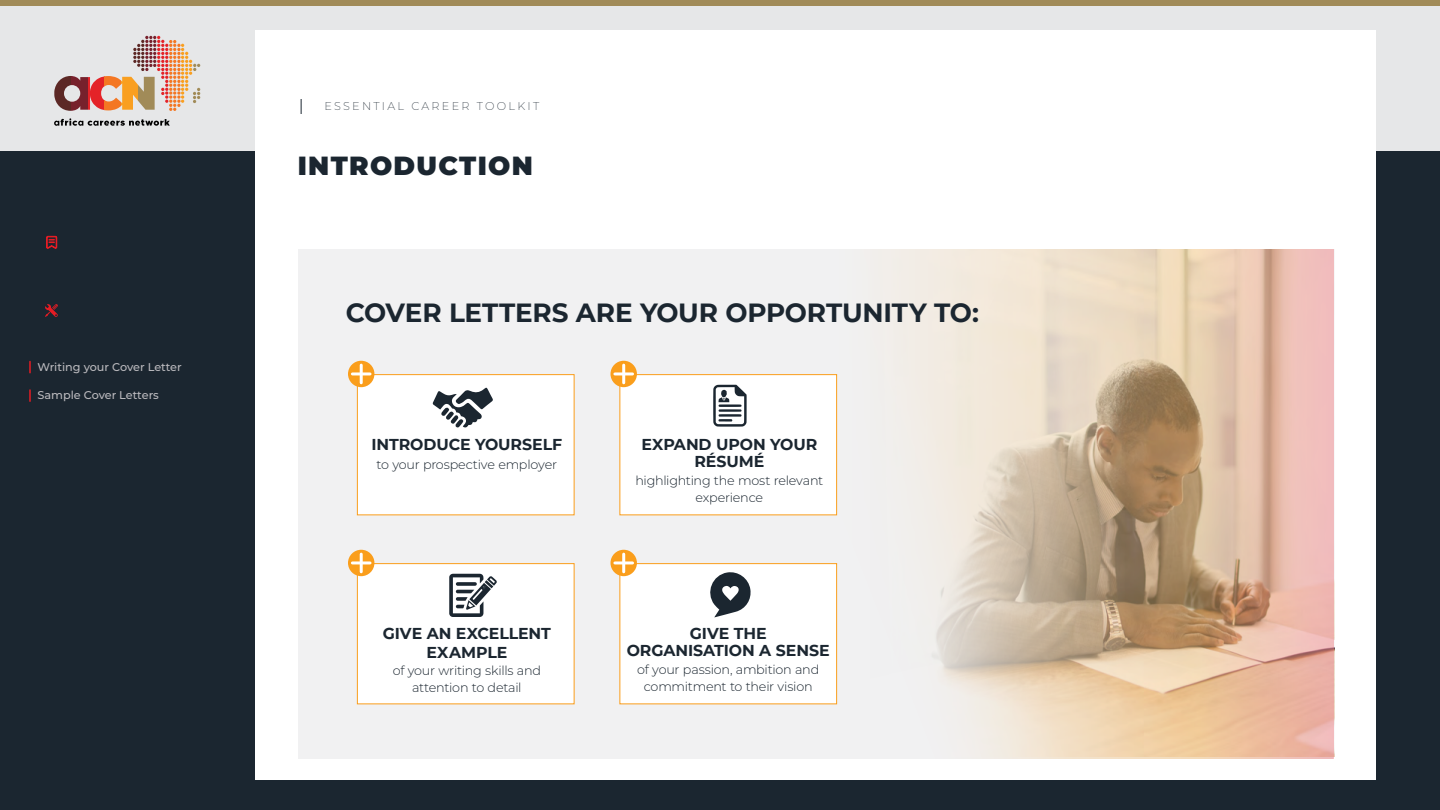
<style>
.page{position:relative;width:1440px;height:810px;background:#e6e7e8}
.page>*{position:absolute;margin:0;border:0;box-sizing:border-box;transform-origin:0 0}
.t1{font:700 26.25px "Montserrat";letter-spacing:-.01em;color:#1b2630}
.t2{font:900 26.25px "Montserrat";letter-spacing:.05em;color:#1b2630}
.t3{font:700 15.75px/17.2px "Montserrat";letter-spacing:-.005em;color:#1b2630;text-align:center}
.t4{font:300 12.75px/17.2px "Montserrat";letter-spacing:-.02em;color:#1b2630;text-align:center}
.t5{font:500 11.25px "Montserrat";color:#bbbabe}
.t6{font:200 11.25px "Montserrat";letter-spacing:.2em;color:#1b2630}
</style>
<div class="page">
<div style="left:0;top:152px;width:1440px;height:658px;background:#1b2630"></div>
<div style="left:255px;top:30px;width:1121px;height:750px;background:#fff"></div>
<svg style="left:301px;top:99px;width:1px;height:15px"></svg>
<svg style="left:46px;top:236px;width:11px;height:13px"></svg>
<svg style="left:54px;top:76px;width:17px;height:35px"></svg>
<svg style="left:71px;top:76px;width:17px;height:35px"></svg>
<svg style="left:88px;top:76px;width:17px;height:35px"></svg>
<svg style="left:105px;top:76px;width:16px;height:35px"></svg>
<div style="left:121px;top:76px;width:17px;height:35px;background:#f99f20"></div>
<svg style="left:54px;top:118px;width:116px;height:8px"></svg>
<svg style="left:133px;top:36px;width:67px;height:75px"></svg>
<div style="left:298px;top:249px;width:1036px;height:509px;background:#f1f1f2"></div>
<svg style="left:45px;top:304px;width:13px;height:13px"></svg>
<svg style="left:29px;top:390px;width:2px;height:11px"></svg>
<svg style="left:29px;top:362px;width:2px;height:11px"></svg>
<div style="left:0;top:0;width:1440px;height:6px;background:#a18b58"></div>
<svg style="left:808px;top:249px;width:526px;height:509px"></svg>
<div style="left:357px;top:374px;width:217px;height:141px;background:#fff;border:1px solid #fa9e1c"></div>
<svg style="left:348px;top:361px;width:26px;height:26px"></svg>
<hr style="left:360px;top:365px;width:3px;height:18px;background:#fff">
<hr style="left:352px;top:372px;width:18px;height:3px;background:#fff">
<div style="left:620px;top:374px;width:217px;height:141px;background:#fff;border:1px solid #fa9e1c"></div>
<svg style="left:610px;top:361px;width:27px;height:26px"></svg>
<hr style="left:622px;top:365px;width:3px;height:18px;background:#fff">
<hr style="left:615px;top:372px;width:18px;height:3px;background:#fff">
<div style="left:357px;top:563px;width:217px;height:141px;background:#fff;border:1px solid #fa9e1c"></div>
<svg style="left:348px;top:550px;width:26px;height:26px"></svg>
<hr style="left:360px;top:554px;width:3px;height:18px;background:#fff">
<hr style="left:352px;top:561px;width:18px;height:3px;background:#fff">
<div style="left:620px;top:563px;width:217px;height:141px;background:#fff;border:1px solid #fa9e1c"></div>
<svg style="left:610px;top:550px;width:27px;height:26px"></svg>
<hr style="left:622px;top:554px;width:3px;height:18px;background:#fff">
<hr style="left:615px;top:561px;width:18px;height:3px;background:#fff">
<svg style="left:433px;top:387px;width:60px;height:41px"></svg>
<svg style="left:713px;top:385px;width:34px;height:42px"></svg>
<svg style="left:449px;top:574px;width:48px;height:43px"></svg>
<svg style="left:710px;top:572px;width:41px;height:45px"></svg>
<p class="t5" style="left:38px;top:359px;width:146px">Writing your Cover Letter</p>
<p class="t5" style="left:38px;top:388px;width:123px">Sample Cover Letters</p>
<p class="t6" style="left:324px;top:98px;width:216px">ESSENTIAL CAREER TOOLKIT</p>
<h1 class="t2" style="left:298px;top:146px;width:237px">INTRODUCTION</h1>
<h1 class="t1" style="left:346px;top:293px;width:635px">COVER LETTERS ARE YOUR OPPORTUNITY TO:</h1>
<p class="t3" style="left:372px;top:435px;width:192px">INTRODUCE YOURSELF</p>
<p class="t4" style="left:377px;top:455px;width:182px">to your prospective employer</p>
<p class="t3" style="left:383px;top:623px;width:170px;line-height:18.8px">GIVE AN EXCELLENT<br>EXAMPLE</p>
<p class="t4" style="left:393px;top:662px;width:150px">of your writing skills and attention to detail</p>
<p class="t3" style="left:641px;top:435px;width:177px">EXPAND UPON YOUR<br>RÉSUMÉ</p>
<p class="t4" style="left:635px;top:471px;width:189px">highlighting the most relevant experience</p>
<p class="t3" style="left:627px;top:624px;width:205px">GIVE THE<br>ORGANISATION A SENSE</p>
<p class="t4" style="left:637px;top:660px;width:184px">of your passion, ambition and commitment to their vision</p>
</div>
